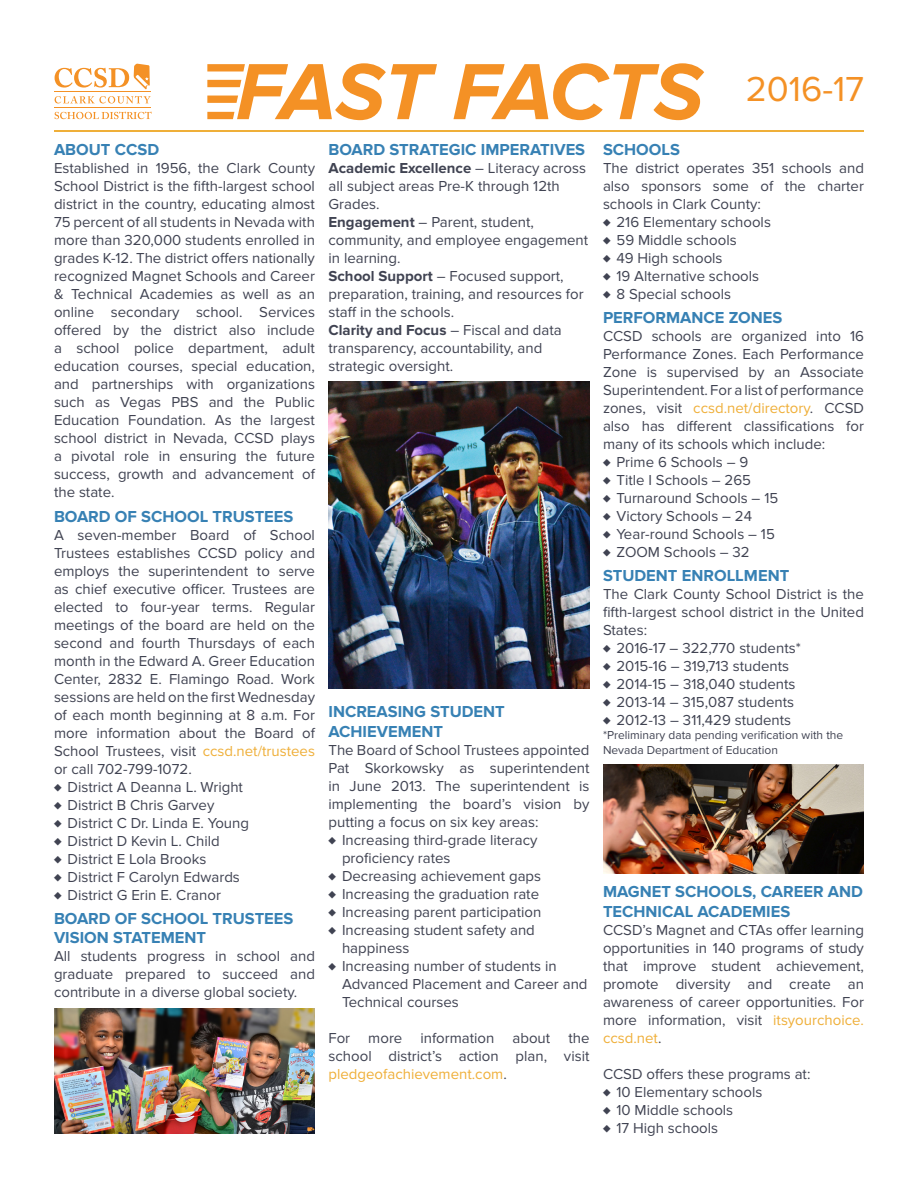
<style>
.page{position:relative;width:918px;height:1188px;background:#fff}
.page>*{position:absolute;margin:0;border:0;box-sizing:border-box;transform-origin:0 0}
.t1{font:italic 700 82.5px "Proxima Nova";letter-spacing:-.015em;color:#f49125}
.t2{font:36px "Proxima Nova";color:#f49125}
.t3{font:700 16.5px/19.8px "Proxima Nova";color:#3781b4}
.t4{font:15px/18px "Proxima Nova";color:#404352;text-align:justify}
.t5{font:700 15px "Proxima Nova";color:#404352}
.t6{font:12px/14.4px "Proxima Nova";color:#404352}
.s1{color:#efaf39}
.s2{font-weight:700}
.s3{font-weight:400}
</style>
<div class="page">
<svg style="left:207px;top:64px;width:38px;height:7px"></svg>
<svg style="left:207px;top:80px;width:34px;height:7px"></svg>
<svg style="left:207px;top:96px;width:31px;height:7px"></svg>
<svg style="left:207px;top:112px;width:27px;height:7px"></svg>
<hr style="left:54px;top:91px;width:96px;height:1px;background:#f49125">
<hr style="left:54px;top:107px;width:96px;height:1px;background:#f49125">
<svg style="left:55px;top:96px;width:96px;height:7px"></svg>
<svg style="left:55px;top:112px;width:97px;height:7px"></svg>
<svg style="left:55px;top:64px;width:95px;height:26px"></svg>
<img style="left:54px;top:1009px;width:261px;height:125px">
<img style="left:328px;top:382px;width:262px;height:307px">
<img style="left:603px;top:764px;width:261px;height:109px">
<hr style="left:54px;top:130px;width:810px;height:1px;background:#efaf39">
<p class="t1" style="left:236px;top:45px;width:469px">FAST FACTS</p>
<p class="t2" style="left:746px;top:68px;width:120px">2016-17</p>
<p class="t3" style="left:54px;top:141px;width:107px">ABOUT CCSD</p>
<p class="t4" style="left:54px;top:160px;width:263px">Established in 1956, the Clark County School District is the fifth-largest school district in the country, educating almost 75 percent of all students in Nevada with more than 320,000 students enrolled in grades K-12. The district offers nationally recognized Magnet Schools and Career &amp; Technical Academies as well as an online secondary school. Services offered by the district also include a school police department, adult education courses, special education, and partnerships with organizations such as Vegas PBS and the Public Education Foundation. As the largest school district in Nevada, CCSD plays a pivotal role in ensuring the future success, growth and advancement of the state.</p>
<p class="t3" style="left:54px;top:507px;width:241px">BOARD OF SCHOOL TRUSTEES</p>
<p class="t4" style="left:54px;top:526px;width:263px">A seven-member Board of School Trustees establishes CCSD policy and employs the superintendent to serve as chief executive officer. Trustees are elected to four-year terms. Regular meetings of the board are held on the second and fourth Thursdays of each month in the Edward A. Greer Education Center, 2832 E. Flamingo Road. Work sessions are held on the first Wednesday of each month beginning at 8 a.m. For more information about the Board of School Trustees, visit <span class="s1">ccsd.net/trustees </span>or call 702-799-1072.</p>
<p class="t4" style="left:54px;top:778px;width:191px">♦ District A Deanna L. Wright</p>
<p class="t4" style="left:54px;top:796px;width:162px">♦ District B Chris Garvey</p>
<p class="t4" style="left:54px;top:814px;width:197px">♦ District C Dr. Linda E. Young</p>
<p class="t4" style="left:54px;top:832px;width:167px">♦ District D Kevin L. Child</p>
<p class="t4" style="left:54px;top:850px;width:154px">♦ District E Lola Brooks</p>
<p class="t4" style="left:54px;top:868px;width:187px">♦ District F Carolyn Edwards</p>
<p class="t4" style="left:54px;top:886px;width:168px">♦ District G Erin E. Cranor</p>
<p class="t3" style="left:54px;top:909px;width:241px">BOARD OF SCHOOL TRUSTEES<br>VISION STATEMENT</p>
<p class="t4" style="left:54px;top:948px;width:262px">All students progress in school and graduate prepared to succeed and contribute in a diverse global society.</p>
<p class="t3" style="left:328px;top:141px;width:258px">BOARD STRATEGIC IMPERATIVES</p>
<p class="t4" style="left:328px;top:160px;width:259px;text-align:left"><span class="s2">Academic Excellence</span> – Literacy across all subject areas Pre-K through 12th<br>Grades.</p>
<p class="t4" style="left:328px;top:214px;width:261px;text-align:left"><span class="s2">Engagement</span> – Parent, student, community, and employee engagement in learning.</p>
<p class="t4" style="left:328px;top:268px;width:237px"><span class="s2">School Support</span> – Focused support,</p>
<p class="t4" style="left:328px;top:286px;width:257px">preparation, training, and resources for staff in the schools.</p>
<p class="t5" style="left:328px;top:322px;width:235px">Clarity and Focus <span class="s3">– Fiscal and data</span></p>
<p class="t4" style="left:328px;top:340px;width:215px">transparency, accountability, and strategic oversight.</p>
<p class="t3" style="left:328px;top:703px;width:178px">INCREASING STUDENT<br>ACHIEVEMENT</p>
<p class="t4" style="left:328px;top:741px;width:263px">The Board of School Trustees appointed Pat Skorkowsky as superintendent in June 2013. The superintendent is implementing the board’s vision by putting a focus on six key areas:</p>
<p class="t4" style="left:342px;top:831px;width:197px;text-indent:-14px">♦ Increasing third-grade literacy proficiency rates</p>
<p class="t4" style="left:328px;top:867px;width:214px">♦ Decreasing achievement gaps</p>
<p class="t4" style="left:328px;top:885px;width:212px">♦ Increasing the graduation rate</p>
<p class="t4" style="left:328px;top:903px;width:214px">♦ Increasing parent participation</p>
<p class="t4" style="left:342px;top:921px;width:194px;text-indent:-14px">♦ Increasing student safety and happiness</p>
<p class="t4" style="left:342px;top:957px;width:247px;text-align:left;text-indent:-14px">♦ Increasing number of students in<br>Advanced Placement and Career and<br>Technical courses</p>
<p class="t4" style="left:328px;top:1029px;width:262px">For more information about the school district’s action plan, visit <span class="s1">pledgeofachievement.com</span>.</p>
<p class="t3" style="left:603px;top:141px;width:79px">SCHOOLS</p>
<p class="t4" style="left:603px;top:160px;width:263px">The district operates 351 schools and also sponsors some of the charter schools in Clark County:</p>
<p class="t4" style="left:603px;top:214px;width:169px">♦ 216 Elementary schools</p>
<p class="t4" style="left:603px;top:232px;width:135px">♦ 59 Middle schools</p>
<p class="t4" style="left:603px;top:250px;width:121px">♦ 49 High schools</p>
<p class="t4" style="left:603px;top:268px;width:158px">♦ 19 Alternative schools</p>
<p class="t4" style="left:603px;top:286px;width:130px">♦ 8 Special schools</p>
<p class="t3" style="left:603px;top:308px;width:181px">PERFORMANCE ZONES</p>
<p class="t4" style="left:603px;top:328px;width:263px">CCSD schools are organized into 16<br>Performance Zones. Each Performance Zone is supervised by an Associate Superintendent. For a list of performance zones, visit <span class="s1">ccsd.net/directory</span>. CCSD also has different classifications for many of its schools which include:</p>
<p class="t4" style="left:603px;top:454px;width:147px">♦ Prime 6 Schools – 9</p>
<p class="t4" style="left:603px;top:472px;width:150px">♦ Title I Schools – 265</p>
<p class="t4" style="left:603px;top:490px;width:177px">♦ Turnaround Schools – 15</p>
<p class="t4" style="left:603px;top:508px;width:151px">♦ Victory Schools – 24</p>
<p class="t4" style="left:603px;top:526px;width:173px">♦ Year-round Schools – 15</p>
<p class="t4" style="left:603px;top:544px;width:148px">♦ ZOOM Schools – 32</p>
<p class="t3" style="left:603px;top:566px;width:188px">STUDENT ENROLLMENT</p>
<p class="t4" style="left:603px;top:585px;width:263px">The Clark County School District is the fifth-largest school district in the United States:</p>
<p class="t4" style="left:603px;top:639px;width:199px">♦ 2016-17 – 322,770 students*</p>
<p class="t4" style="left:603px;top:657px;width:188px">♦ 2015-16 – 319,713 students</p>
<p class="t4" style="left:603px;top:675px;width:194px">♦ 2014-15 – 318,040 students</p>
<p class="t4" style="left:603px;top:693px;width:193px">♦ 2013-14 – 315,087 students</p>
<p class="t4" style="left:603px;top:711px;width:190px">♦ 2012-13 – 311,429 students</p>
<p class="t6" style="left:603px;top:728px;width:242px">*Preliminary data pending verification with the<br>Nevada Department of Education</p>
<p class="t3" style="left:603px;top:882px;width:262px">MAGNET SCHOOLS, CAREER AND<br>TECHNICAL ACADEMIES</p>
<p class="t4" style="left:603px;top:921px;width:263px">CCSD’s Magnet and CTAs offer learning opportunities in 140 programs of study that improve student achievement, promote diversity and create an awareness of career opportunities. For more information, visit <span class="s1">itsyourchoice. ccsd.net</span>.</p>
<p class="t4" style="left:603px;top:1065px;width:209px">CCSD offers these programs at:</p>
<p class="t4" style="left:603px;top:1083px;width:161px">♦ 10 Elementary schools</p>
<p class="t4" style="left:603px;top:1101px;width:132px">♦ 10 Middle schools</p>
<p class="t4" style="left:603px;top:1119px;width:117px">♦ 17 High schools</p>
</div>
